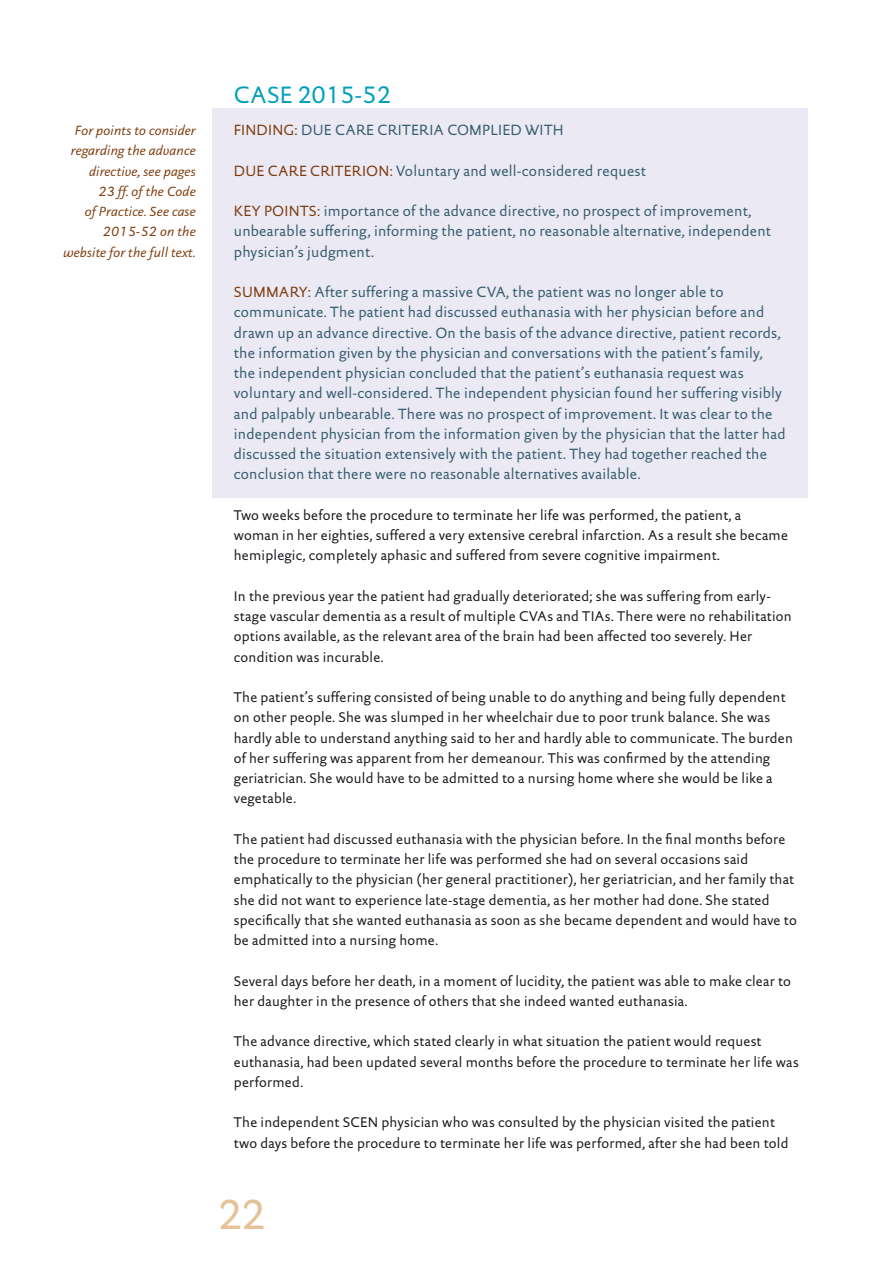
<style>
.page{position:relative;width:893px;height:1263px;background:#fff}
.page>*{position:absolute;margin:0;border:0;box-sizing:border-box;transform-origin:0 0}
.t1{font:42px "DTL Documenta Sans TOT";color:#e6c297}
.t2{font:24px "DTL Documenta Sans TOT";color:#009fbb}
.t3{font:15px/20.2px "DTL Documenta Sans TOT";letter-spacing:.015em;color:#365c6d}
.t4{font:14.25px/20.2px "DTL Documenta Sans TOT";letter-spacing:.015em;color:#1a171c}
.t5{font:italic 13.5px/20.2px "DTL Documenta Sans TOT";letter-spacing:.015em;color:#7d3b0c;text-align:right}
.s1{color:#7d3b0c}
</style>
<div class="page">
<div style="left:213px;top:108px;width:595px;height:389px;background:#eae9f4"></div>
<p class="t5" style="left:63px;top:120px;width:134px">For points to consider regarding the advance directive, see pages<br>23 ff. of the Code<br>of Practice. See case<br>2015-52 on the website for the full text.</p>
<h2 class="t2" style="left:234px;top:80px;width:158px">CASE 2015-52</h2>
<p class="t3" style="left:234px;top:120px;width:331px"><span class="s1">FINDING:</span> DUE CARE CRITERIA COMPLIED WITH</p>
<p class="t3" style="left:234px;top:160px;width:414px"><span class="s1">DUE CARE CRITERION:</span> Voluntary and well-considered request</p>
<p class="t3" style="left:234px;top:201px;width:539px"><span class="s1">KEY POINTS:</span> importance of the advance directive, no prospect of improvement, unbearable suffering, informing the patient, no reasonable alternative, independent physician’s judgment.</p>
<p class="t3" style="left:234px;top:282px;width:553px"><span class="s1">SUMMARY:</span> After suffering a massive CVA, the patient was no longer able to communicate. The patient had discussed euthanasia with her physician before and drawn up an advance directive. On the basis of the advance directive, patient records, the information given by the physician and conversations with the patient’s family, the independent physician concluded that the patient’s euthanasia request was voluntary and well-considered. The independent physician found her suffering visibly and palpably unbearable. There was no prospect of improvement. It was clear to the independent physician from the information given by the physician that the latter had discussed the situation extensively with the patient. They had together reached the conclusion that there were no reasonable alternatives available.</p>
<p class="t4" style="left:234px;top:505px;width:556px">Two weeks before the procedure to terminate her life was performed, the patient, a woman in her eighties, suffered a very extensive cerebral infarction. As a result she became hemiplegic, completely aphasic and suffered from severe cognitive impairment.</p>
<p class="t4" style="left:234px;top:586px;width:559px">In the previous year the patient had gradually deteriorated; she was suffering from early&shy;stage vascular dementia as a result of multiple CVAs and TIAs. There were no rehabilitation options available, as the relevant area of the brain had been affected too severely. Her condition was incurable.</p>
<p class="t4" style="left:234px;top:687px;width:561px">The patient’s suffering consisted of being unable to do anything and being fully dependent on other people. She was slumped in her wheelchair due to poor trunk balance. She was hardly able to understand anything said to her and hardly able to communicate. The burden of her suffering was apparent from her demeanour. This was confirmed by the attending geriatrician. She would have to be admitted to a nursing home where she would be like a vegetable.</p>
<p class="t4" style="left:234px;top:829px;width:564px">The patient had discussed euthanasia with the physician before. In the final months before the procedure to terminate her life was performed she had on several occasions said emphatically to the physician (her general practitioner), her geriatrician, and her family that she did not want to experience late-stage dementia, as her mother had done. She stated specifically that she wanted euthanasia as soon as she became dependent and would have to be admitted into a nursing home.</p>
<p class="t4" style="left:234px;top:970px;width:558px">Several days before her death, in a moment of lucidity, the patient was able to make clear to her daughter in the presence of others that she indeed wanted euthanasia.</p>
<p class="t4" style="left:234px;top:1031px;width:566px">The advance directive, which stated clearly in what situation the patient would request euthanasia, had been updated several months before the procedure to terminate her life was performed.</p>
<p class="t4" style="left:234px;top:1112px;width:556px">The independent SCEN physician who was consulted by the physician visited the patient two days before the procedure to terminate her life was performed, after she had been told</p>
<h1 class="t1" style="left:217px;top:1189px;width:50px">22</h1>
</div>
